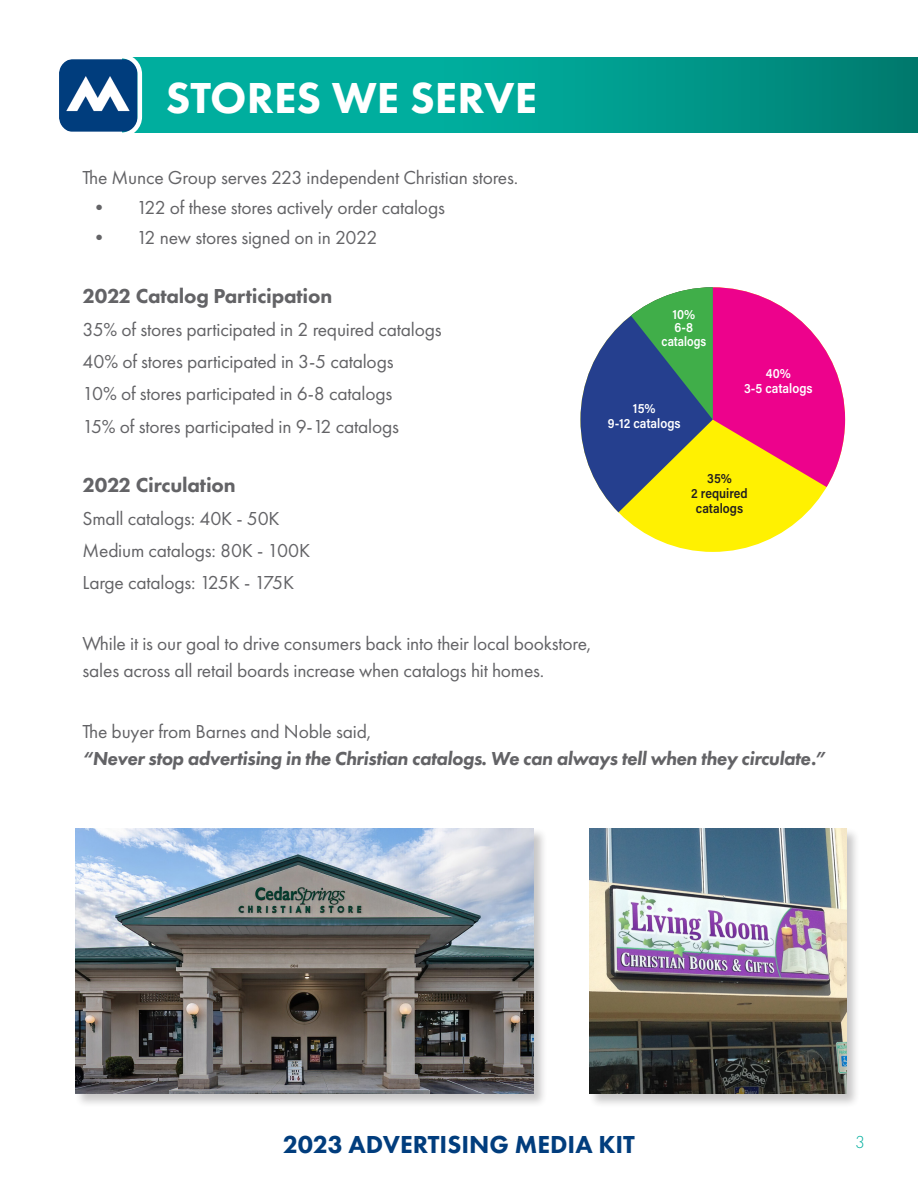
<style>
.page{position:relative;width:918px;height:1188px;background:#fff}
.page>*{position:absolute;margin:0;border:0;box-sizing:border-box;transform-origin:0 0}
.t1{font:800 45px "Futura PT";color:#fff}
.t2{font:800 25.5px "Futura PT";color:#013d7d}
.t3{font:800 21px "Futura PT";letter-spacing:-.01em;color:#636366}
.t4{font:19.5px/27px "Futura PT";letter-spacing:-.01em;color:#636366}
.t5{font:italic 800 19.5px/27px "Futura PT";letter-spacing:-.02em;color:#636366}
.t6{font:300 18px "Futura PT";color:#00ae9d}
.t7{font:600 13.5px/13.5px "Acumin Pro";color:#fff;text-align:center;scale:.9 1}
.t8{font:600 13.5px "Acumin Pro";color:#231f20;scale:.9 1}
.s1{font-weight:400;font-style:normal}
</style>
<div class="page">
<div style="left:580px;top:287px;width:265px;height:265px;background:#fff101;border-radius:50%"></div>
<svg style="left:580px;top:287px;width:265px;height:225px"></svg>
<div style="left:123px;top:58px;width:795px;height:75px;background:linear-gradient(to right,#00bcab,#008578)"></div>
<img style="left:59px;top:59px;width:78px;height:73px">
<div style="left:54px;top:54px;width:88px;height:83px;border:4px solid #fff;border-radius:18px"></div>
<div style="left:74px;top:828px;width:473px;height:280px;background:#231f20;opacity:.25"></div>
<img style="left:76px;top:829px;width:457px;height:265px">
<div style="left:588px;top:827px;width:273px;height:281px;background:#231f20;opacity:.25"></div>
<img style="left:589px;top:829px;width:257px;height:265px">
<p class="t1" style="left:166px;top:70px;width:373px">STORES WE SERVE</p>
<p class="t4" style="left:83px;top:164px;width:437px">The Munce Group serves 223 independent Christian stores.</p>
<p class="t4" style="left:89px;top:194px;width:357px">• 122 of these stores actively order catalogs</p>
<p class="t4" style="left:89px;top:224px;width:290px">• 12 new stores signed on in 2022</p>
<p class="t3" style="left:83px;top:283px;width:251px">2022 Catalog Participation</p>
<p class="t4" style="left:83px;top:316px;width:361px">35% of stores participated in 2 required catalogs</p>
<p class="t4" style="left:83px;top:348px;width:313px">40% of stores participated in 3-5 catalogs</p>
<p class="t4" style="left:83px;top:380px;width:311px">10% of stores participated in 6-8 catalogs</p>
<p class="t4" style="left:83px;top:413px;width:318px">15% of stores participated in 9-12 catalogs</p>
<p class="t3" style="left:83px;top:472px;width:155px">2022 Circulation</p>
<p class="t4" style="left:83px;top:505px;width:199px">Small catalogs: 40K - 50K</p>
<p class="t4" style="left:83px;top:537px;width:229px">Medium catalogs: 80K - 100K</p>
<p class="t4" style="left:83px;top:569px;width:213px">Large catalogs: 125K - 175K</p>
<p class="t4" style="left:83px;top:630px;width:510px">While it is our goal to drive consumers back into their local bookstore, sales across all retail boards increase when catalogs hit homes.</p>
<p class="t7" style="left:673px;top:307px;width:27px">10%</p>
<p class="t7" style="left:662px;top:320px;width:51px">6-8 catalogs</p>
<p class="t7" style="left:633px;top:401px;width:26px">15%</p>
<p class="t7" style="left:608px;top:416px;width:82px">9-12 catalogs</p>
<p class="t7" style="left:766px;top:366px;width:29px">40%</p>
<p class="t7" style="left:744px;top:381px;width:77px">3-5 catalogs</p>
<p class="t8" style="left:707px;top:469px;width:29px">35%</p>
<p class="t8" style="left:691px;top:484px;width:64px">2 required</p>
<p class="t8" style="left:696px;top:499px;width:54px">catalogs</p>
<p class="t5" style="left:83px;top:718px;width:744px"><span class="s1">The buyer from Barnes and Noble said,<br></span>“Never stop advertising in the Christian catalogs. We can always tell when they circulate.”</p>
<h2 class="t2" style="left:283px;top:1129px;width:354px">2023 ADVERTISING MEDIA KIT</h2>
<p class="t6" style="left:855px;top:1132px;width:11px">3</p>
</div>
